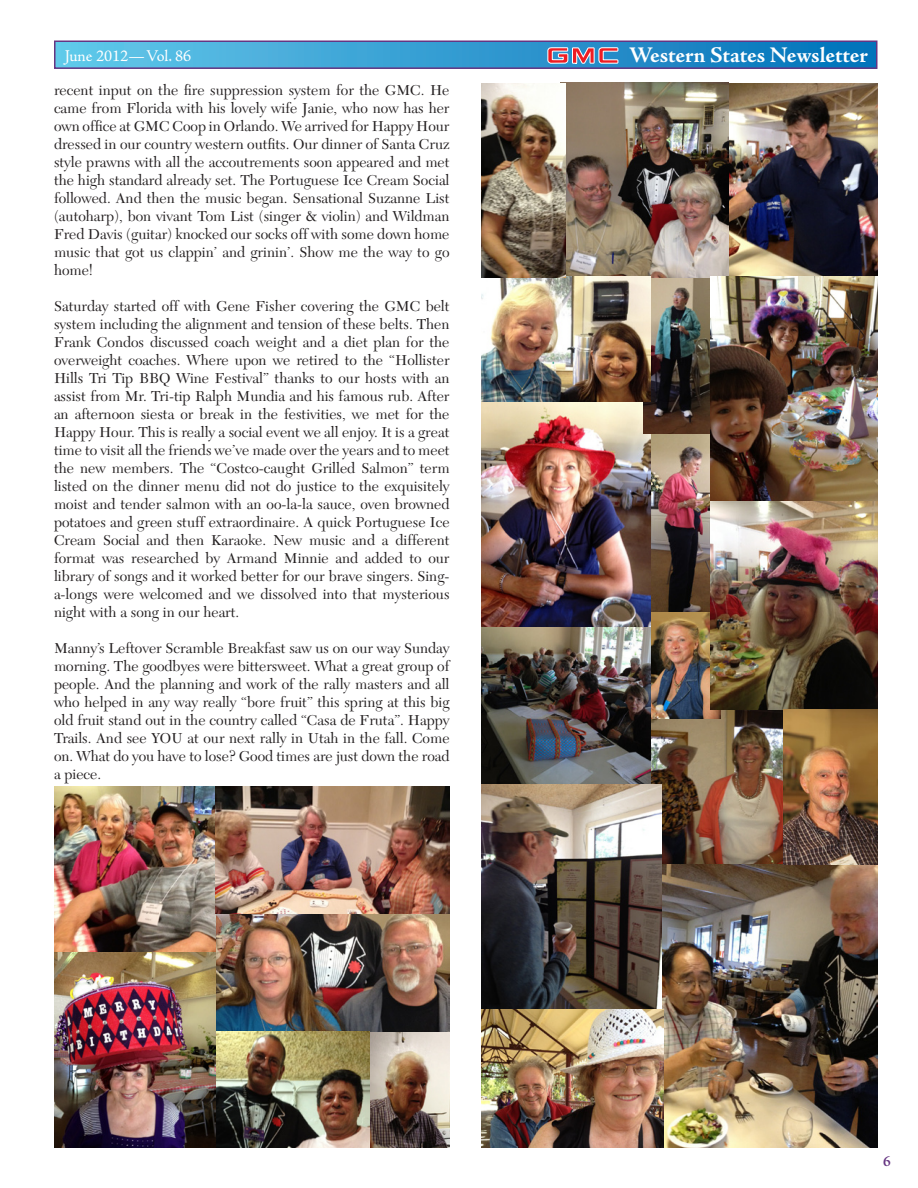
<style>
.page{position:relative;width:918px;height:1188px;background:#fff}
.page>*{position:absolute;margin:0;border:0;box-sizing:border-box;transform-origin:0 0}
.t1{font:700 22.5px "Adobe Jenson Pro";letter-spacing:-.005em;color:#fff}
.t2{font:16.5px "Adobe Jenson Pro";color:#fff}
.t3{font:15px/18px "New Caledonia";color:#231f20;text-align:justify}
.t4{font:600 15px "Adobe Jenson Pro";color:#663582}
</style>
<div class="page">
<div style="left:55px;top:41px;width:822px;height:27px;background:linear-gradient(to right,#64c8ea,#0270b9)"></div>
<div style="left:54px;top:40px;width:824px;height:29px;border:2px solid #663582"></div>
<svg style="left:545px;top:43px;width:74px;height:22px;background:#8886a7"></svg>
<img style="left:650px;top:709px;width:143px;height:182px">
<img style="left:650px;top:612px;width:71px;height:106px">
<img style="left:650px;top:433px;width:61px;height:179px">
<img style="left:482px;top:627px;width:168px;height:157px">
<img style="left:729px;top:84px;width:149px;height:192px">
<img style="left:482px;top:277px;width:168px;height:350px">
<img style="left:644px;top:277px;width:67px;height:156px">
<img style="left:369px;top:1032px;width:80px;height:116px">
<img style="left:662px;top:865px;width:216px;height:283px">
<img style="left:566px;top:83px;width:163px;height:194px">
<img style="left:216px;top:786px;width:233px;height:246px">
<img style="left:54px;top:786px;width:162px;height:167px">
<img style="left:711px;top:276px;width:167px;height:433px">
<img style="left:482px;top:784px;width:179px;height:226px">
<img style="left:482px;top:1010px;width:181px;height:138px">
<img style="left:216px;top:1032px;width:153px;height:116px">
<img style="left:481px;top:83px;width:85px;height:194px">
<img style="left:54px;top:953px;width:162px;height:195px">
<img style="left:783px;top:710px;width:95px;height:155px">
<p class="t2" style="left:65px;top:46px;width:128px">June 2012—Vol. 86</p>
<p class="t3" style="left:54px;top:81px;width:397px">recent input on the fire suppression system for the GMC. He came from Florida with his lovely wife Janie, who now has her own office at GMC Coop in Orlando. We arrived for Happy Hour dressed in our country western outfits. Our dinner of Santa Cruz style prawns with all the accoutrements soon appeared and met the high standard already set. The Portuguese Ice Cream Social followed. And then the music began. Sensational Suzanne List (autoharp), bon vivant Tom List (singer &amp; violin) and Wildman Fred Davis (guitar) knocked our socks off with some down home music that got us clappin’ and grinin’. Show me the way to go home!</p>
<p class="t3" style="left:54px;top:297px;width:397px">Saturday started off with Gene Fisher covering the GMC belt system including the alignment and tension of these belts. Then Frank Condos discussed coach weight and a diet plan for the overweight coaches. Where upon we retired to the “Hollister Hills Tri Tip BBQ Wine Festival” thanks to our hosts with an assist from Mr. Tri-tip Ralph Mundia and his famous rub. After an afternoon siesta or break in the festivities, we met for the Happy Hour. This is really a social event we all enjoy. It is a great time to visit all the friends we’ve made over the years and to meet the new members. The “Costco-caught Grilled Salmon” term listed on the dinner menu did not do justice to the exquisitely moist and tender salmon with an oo-la-la sauce, oven browned potatoes and green stuff extraordinaire. A quick Portuguese Ice Cream Social and then Karaoke. New music and a different format was researched by Armand Minnie and added to our library of songs and it worked better for our brave singers. Sing&shy;a-longs were welcomed and we dissolved into that mysterious night with a song in our heart.</p>
<p class="t3" style="left:54px;top:639px;width:397px">Manny’s Leftover Scramble Breakfast saw us on our way Sunday morning. The goodbyes were bittersweet. What a great group of people. And the planning and work of the rally masters and all who helped in any way really “bore fruit” this spring at this big old fruit stand out in the country called “Casa de Fruta”. Happy Trails. And see YOU at our next rally in Utah in the fall. Come on. What do you have to lose? Good times are just down the road a piece.</p>
<h1 class="t1" style="left:629px;top:42px;width:240px">Western States Newsletter</h1>
<p class="t4" style="left:883px;top:1153px;width:9px">6</p>
</div>
